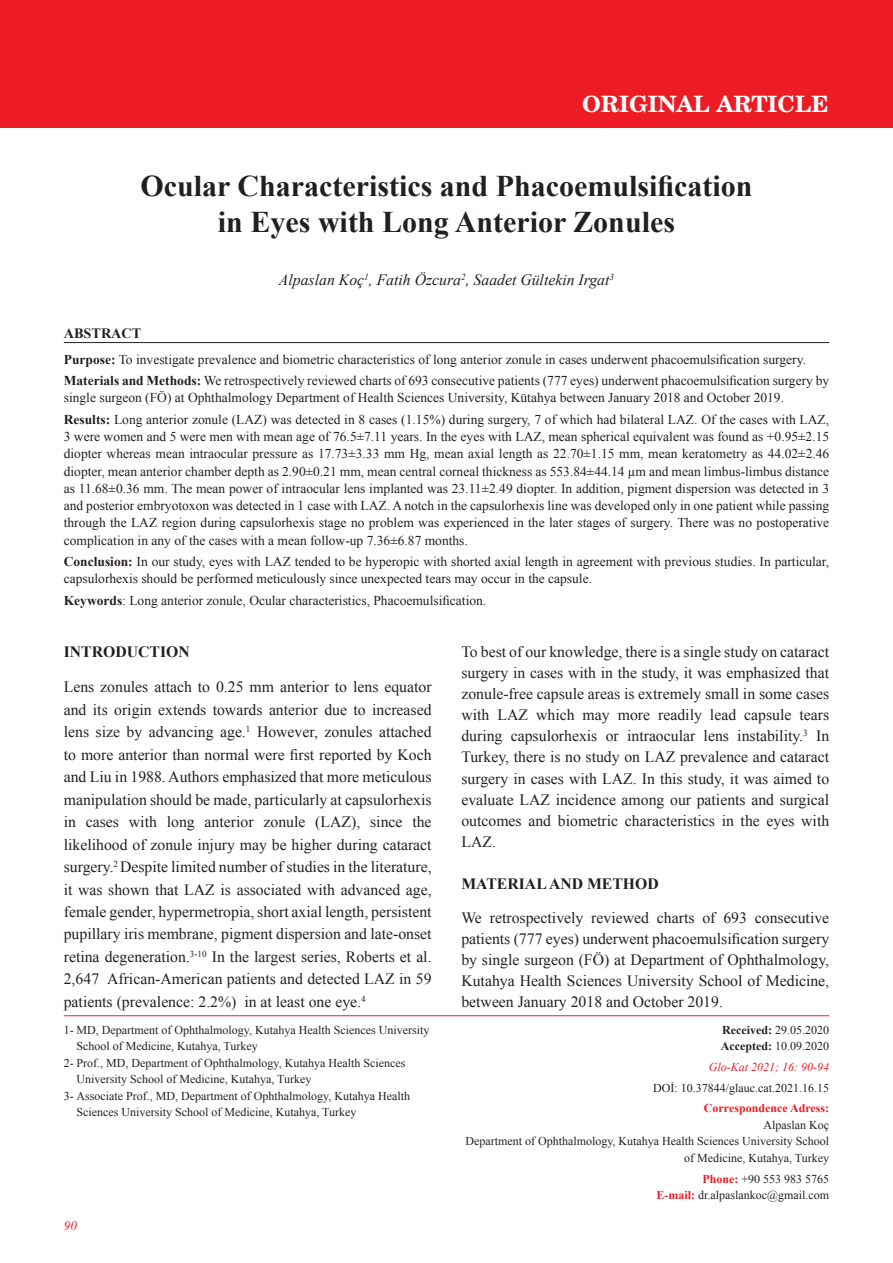
<style>
.page{position:relative;width:893px;height:1263px;background:#fff}
.page>*{position:absolute;margin:0;border:0;box-sizing:border-box;transform-origin:0 0}
.t1{font:700 30px/36px "Times New Roman";color:#231f20;text-align:center}
.t2{font:700 22.5px "Te X Gyre Schola";color:#fff}
.t3{font:15.75px/22.5px "Times New Roman";color:#231f20;text-align:justify}
.t4{font:italic 15.75px "Times New Roman";color:#231f20}
.t5{font:700 15.75px "Times New Roman";color:#231f20}
.t6{font:700 14.25px "Times New Roman";color:#231f20}
.t7{font:13.5px/17.2px "Times New Roman";color:#231f20}
.t8{font:italic 13.2px "Times New Roman";color:#ed1c24}
.t9{font:12px/16.5px "Times New Roman";color:#231f20;text-align:right}
.t10{font:700 12px "Times New Roman";color:#ed1c24}
.t11{font:italic 12px "Times New Roman";color:#ed1c24}
.s1{font-weight:700}
.s2{font-weight:700;color:#ed1c24}
</style>
<div class="page">
<div style="left:0;top:0;width:893px;height:128px;background:#ed1c24"></div>
<hr style="left:64px;top:1015px;width:765px;height:1px;background:#ed1c24">
<hr style="left:64px;top:342px;width:765px;height:1px;background:#231f20">
<h2 class="t2" style="left:582px;top:93px;width:248px">ORIGINAL ARTICLE</h2>
<h1 class="t1" style="left:141px;top:168px;width:613px">Ocular Characteristics and Phacoemulsification in Eyes with Long Anterior Zonules</h1>
<p class="t4" style="left:279px;top:271px;width:337px">Alpaslan Koç<sup>1</sup>, Fatih Özcura<sup>2</sup>, Saadet Gültekin Irgat<sup>3</sup></p>
<p class="t6" style="left:64px;top:325px;width:79px">ABSTRACT</p>
<p class="t7" style="left:64px;top:348px;width:767px;line-height:21.5px"><span class="s1">Purpose:</span> To investigate prevalence and biometric characteristics of long anterior zonule in cases underwent phacoemulsification surgery.<br><span class="s1">Materials and Methods:</span> We retrospectively reviewed charts of 693 consecutive patients (777 eyes) underwent phacoemulsification surgery by</p>
<p class="t7" style="left:64px;top:387px;width:767px;line-height:21.5px">single surgeon (FÖ) at Ophthalmology Department of Health Sciences University, Kütahya between January 2018 and October 2019.<br><span class="s1">Results:</span> Long anterior zonule (LAZ) was detected in 8 cases (1.15%) during surgery, 7 of which had bilateral LAZ. Of the cases with LAZ,</p>
<p class="t7" style="left:64px;top:428px;width:767px;text-align:justify">3 were women and 5 were men with mean age of 76.5±7.11 years. In the eyes with LAZ, mean spherical equivalent was found as +0.95±2.15 diopter whereas mean intraocular pressure as 17.73±3.33 mm Hg, mean axial length as 22.70±1.15 mm, mean keratometry as 44.02±2.46 diopter, mean anterior chamber depth as 2.90±0.21 mm, mean central corneal thickness as 553.84±44.14 μm and mean limbus-limbus distance as 11.68±0.36 mm. The mean power of intraocular lens implanted was 23.11±2.49 diopter. In addition, pigment dispersion was detected in 3 and posterior embryotoxon was detected in 1 case with LAZ. A notch in the capsulorhexis line was developed only in one patient while passing through the LAZ region during capsulorhexis stage no problem was experienced in the later stages of surgery. There was no postoperative complication in any of the cases with a mean follow-up 7.36±6.87 months.</p>
<p class="t7" style="left:64px;top:553px;width:767px"><span class="s1">Conclusion:</span> In our study, eyes with LAZ tended to be hyperopic with shorted axial length in agreement with previous studies. In particular, capsulorhexis should be performed meticulously since unexpected tears may occur in the capsule.</p>
<p class="t7" style="left:64px;top:592px;width:424px"><span class="s1">Keywords</span>: Long anterior zonule, Ocular characteristics, Phacoemulsification.</p>
<p class="t5" style="left:64px;top:643px;width:127px">INTRODUCTION</p>
<p class="t3" style="left:64px;top:676px;width:369px">Lens zonules attach to 0.25 mm anterior to lens equator and its origin extends towards anterior due to increased lens size by advancing age.<sup>1</sup> However, zonules attached to more anterior than normal were first reported by Koch and Liu in 1988. Authors emphasized that more meticulous manipulation should be made, particularly at capsulorhexis in cases with long anterior zonule (LAZ), since the likelihood of zonule injury may be higher during cataract surgery.<sup>2</sup> Despite limited number of studies in the literature, it was shown that LAZ is associated with advanced age, female gender, hypermetropia, short axial length, persistent pupillary iris membrane, pigment dispersion and late-onset retina degeneration.<sup>3-10</sup> In the largest series, Roberts et al.<br>2,647 African-American patients and detected LAZ in 59 patients (prevalence: 2.2%) in at least one eye.<sup>4</sup></p>
<p class="t9" style="left:64px;top:1021px;width:367px">1- MD, Department of Ophthalmology, Kutahya Health Sciences University</p>
<p class="t9" style="left:77px;top:1038px;width:183px">School of Medicine, Kutahya, Turkey</p>
<p class="t9" style="left:64px;top:1054px;width:343px">2- Prof., MD, Department of Ophthalmology, Kutahya Health Sciences</p>
<p class="t9" style="left:77px;top:1071px;width:236px">University School of Medicine, Kutahya, Turkey</p>
<p class="t9" style="left:64px;top:1087px;width:348px">3- Associate Prof., MD, Department of Ophthalmology, Kutahya Health</p>
<p class="t9" style="left:77px;top:1104px;width:281px">Sciences University School of Medicine, Kutahya, Turkey</p>
<p class="t8" style="left:64px;top:1218px;width:15px">90</p>
<p class="t3" style="left:461px;top:641px;width:369px;line-height:21px">To best of our knowledge, there is a single study on cataract surgery in cases with in the study, it was emphasized that zonule-free capsule areas is extremely small in some cases with LAZ which may more readily lead capsule tears during capsulorhexis or intraocular lens instability.<sup>3</sup> In Turkey, there is no study on LAZ prevalence and cataract surgery in cases with LAZ. In this study, it was aimed to evaluate LAZ incidence among our patients and surgical outcomes and biometric characteristics in the eyes with LAZ.</p>
<p class="t5" style="left:461px;top:875px;width:199px">MATERIAL AND METHOD</p>
<p class="t3" style="left:461px;top:907px;width:369px;line-height:21px">We retrospectively reviewed charts of 693 consecutive patients (777 eyes) underwent phacoemulsification surgery by single surgeon (FÖ) at Department of Ophthalmology, Kutahya Health Sciences University School of Medicine, between January 2018 and October 2019.</p>
<p class="t9" style="left:721px;top:1021px;width:110px;text-align:left"><span class="s1">Received:</span> 29.05.2020<br><span class="s1">Accepted:</span> 10.09.2020</p>
<p class="t11" style="left:709px;top:1060px;width:122px">Glo-Kat 2021; 16: 90-94</p>
<p class="t9" style="left:653px;top:1079px;width:177px">DOİ: 10.37844/glauc.cat.2021.16.15</p>
<p class="t10" style="left:704px;top:1102px;width:127px">Correspondence Adress:</p>
<p class="t9" style="left:465px;top:1117px;width:365px">Alpaslan Koç<br>Department of Ophthalmology, Kutahya Health Sciences University School of Medicine, Kutahya, Turkey</p>
<p class="t9" style="left:656px;top:1170px;width:174px"><span class="s2">Phone:</span> +90 553 983 5765<br><span class="s2">E-mail:</span> dr.alpaslankoc@gmail.com</p>
</div>
